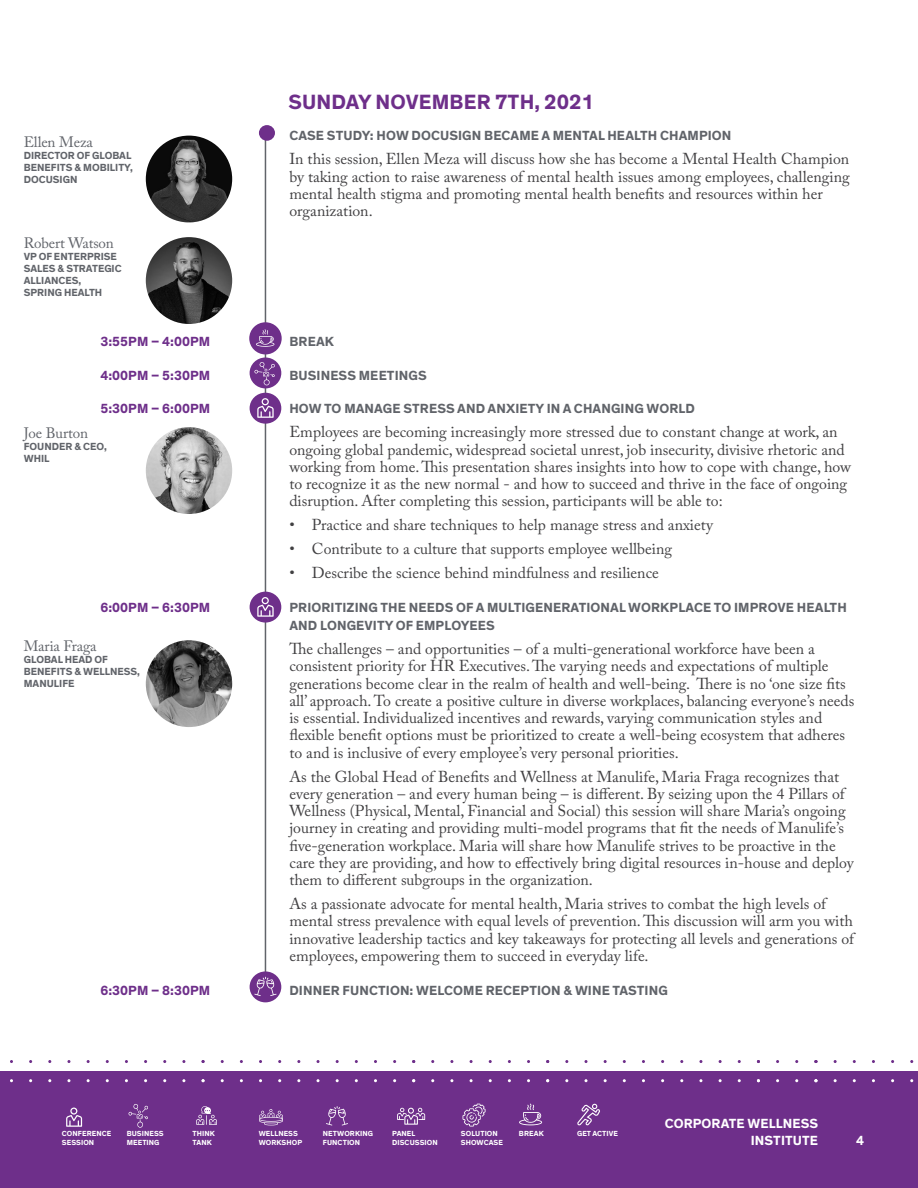
<style>
.page{position:relative;width:918px;height:1188px;background:#fff}
.page>*{position:absolute;margin:0;border:0;box-sizing:border-box;transform-origin:0 0}
.t1{font:700 21px "Theinhardt";letter-spacing:.01em;color:#6e2f8a}
.t2{font:15.75px/17.2px "Adobe Caslon Pro";color:#414042}
.t3{font:15px "Adobe Caslon Pro";letter-spacing:-.01em;color:#61646a}
.t4{font:700 13.5px/18px "Theinhardt";letter-spacing:.01em;color:#61646a}
.t5{font:700 13.5px "Theinhardt";letter-spacing:.005em;color:#6e2f8a}
.t6{font:700 13.5px/16.5px "Theinhardt";letter-spacing:.01em;color:#fff;text-align:right}
.t7{font:700 10.5px/12px "Theinhardt";color:#61646a}
.t8{font:700 7.5px/9px "Theinhardt";letter-spacing:.01em;color:#fff}
</style>
<div class="page">
<div style="left:0;top:1071px;width:918px;height:117px;background:#6e2f8a"></div>
<svg style="left:397px;top:1108px;width:28px;height:17px"></svg>
<svg style="left:259px;top:1109px;width:24px;height:16px"></svg>
<svg style="left:196px;top:1106px;width:21px;height:19px"></svg>
<svg style="left:66px;top:1108px;width:16px;height:19px"></svg>
<svg style="left:584px;top:1060px;width:4px;height:3px"></svg>
<svg style="left:326px;top:1106px;width:22px;height:19px"></svg>
<svg style="left:463px;top:1104px;width:23px;height:22px"></svg>
<svg style="left:519px;top:1104px;width:23px;height:21px"></svg>
<svg style="left:577px;top:1104px;width:23px;height:21px"></svg>
<svg style="left:129px;top:1104px;width:19px;height:24px"></svg>
<hr style="left:265px;top:130px;width:1px;height:858px;background:#61646a">
<div style="left:250px;top:971px;width:31px;height:31px;background:#6e2f8a;border-radius:50%"></div>
<svg style="left:254px;top:977px;width:23px;height:19px"></svg>
<img style="left:146px;top:640px;width:86px;height:87px;border-radius:43px">
<div style="left:250px;top:592px;width:31px;height:31px;background:#6e2f8a;border-radius:50%"></div>
<svg style="left:257px;top:597px;width:17px;height:20px"></svg>
<div style="left:250px;top:393px;width:31px;height:31px;background:#6e2f8a;border-radius:50%"></div>
<svg style="left:257px;top:398px;width:17px;height:20px"></svg>
<img style="left:146px;top:427px;width:86px;height:87px;border-radius:43px">
<div style="left:250px;top:358px;width:31px;height:30px;background:#6e2f8a;border-radius:50%"></div>
<svg style="left:254px;top:362px;width:21px;height:23px"></svg>
<div style="left:249px;top:322px;width:33px;height:32px;background:#6e2f8a;border-radius:50%"></div>
<svg style="left:256px;top:329px;width:18px;height:18px"></svg>
<img style="left:146px;top:136px;width:86px;height:86px;border-radius:43px">
<img style="left:146px;top:237px;width:86px;height:87px;border-radius:43px">
<div style="left:259px;top:125px;width:16px;height:16px;background:#6e2f8a;border-radius:50%"></div>
<p class="t3" style="left:24px;top:133px;width:71px">Ellen Meza</p>
<p class="t7" style="left:24px;top:149px;width:111px">DIRECTOR OF GLOBAL<br>BENEFITS &amp; MOBILITY,<br>DOCUSIGN</p>
<p class="t3" style="left:24px;top:234px;width:92px">Robert Watson</p>
<p class="t7" style="left:24px;top:251px;width:99px">VP OF ENTERPRISE<br>SALES &amp; STRATEGIC<br>ALLIANCES,<br>SPRING HEALTH</p>
<h1 class="t1" style="left:288px;top:89px;width:307px">SUNDAY NOVEMBER 7TH, 2021</h1>
<p class="t4" style="left:289px;top:127px;width:444px">CASE STUDY: HOW DOCUSIGN BECAME A MENTAL HEALTH CHAMPION</p>
<p class="t2" style="left:289px;top:150px;width:562px">In this session, Ellen Meza will discuss how she has become a Mental Health Champion by taking action to raise awareness of mental health issues among employees, challenging mental health stigma and promoting mental health benefits and resources within her organization.</p>
<p class="t5" style="left:100px;top:333px;width:111px">3:55PM – 4:00PM</p>
<p class="t4" style="left:289px;top:333px;width:46px">BREAK</p>
<p class="t5" style="left:100px;top:367px;width:111px">4:00PM – 5:30PM</p>
<p class="t4" style="left:289px;top:366px;width:139px">BUSINESS MEETINGS</p>
<p class="t5" style="left:100px;top:401px;width:111px">5:30PM – 6:00PM</p>
<p class="t4" style="left:289px;top:400px;width:407px">HOW TO MANAGE STRESS AND ANXIETY IN A CHANGING WORLD</p>
<p class="t2" style="left:289px;top:423px;width:563px">Employees are becoming increasingly more stressed due to constant change at work, an ongoing global pandemic, widespread societal unrest, job insecurity, divisive rhetoric and working from home. This presentation shares insights into how to cope with change, how to recognize it as the new normal - and how to succeed and thrive in the face of ongoing disruption. After completing this session, participants will be able to:</p>
<p class="t2" style="left:289px;top:516px;width:425px">• Practice and share techniques to help manage stress and anxiety</p>
<p class="t2" style="left:289px;top:540px;width:384px">• Contribute to a culture that supports employee wellbeing</p>
<p class="t2" style="left:289px;top:564px;width:371px">• Describe the science behind mindfulness and resilience</p>
<p class="t5" style="left:100px;top:599px;width:111px">6:00PM – 6:30PM</p>
<p class="t4" style="left:289px;top:599px;width:559px">PRIORITIZING THE NEEDS OF A MULTIGENERATIONAL WORKPLACE TO IMPROVE HEALTH<br>AND LONGEVITY OF EMPLOYEES</p>
<p class="t2" style="left:289px;top:640px;width:566px">The challenges – and opportunities – of a multi-generational workforce have been a consistent priority for HR Executives. The varying needs and expectations of multiple generations become clear in the realm of health and well-being. There is no ‘one size fits all’ approach. To create a positive culture in diverse workplaces, balancing everyone’s needs is essential. Individualized incentives and rewards, varying communication styles and flexible benefit options must be prioritized to create a well-being ecosystem that adheres to and is inclusive of every employee’s very personal priorities.</p>
<p class="t2" style="left:289px;top:768px;width:566px">As the Global Head of Benefits and Wellness at Manulife, Maria Fraga recognizes that every generation – and every human being – is different. By seizing upon the 4 Pillars of Wellness (Physical, Mental, Financial and Social) this session will share Maria’s ongoing journey in creating and providing multi-model programs that fit the needs of Manulife’s five-generation workplace. Maria will share how Manulife strives to be proactive in the care they are providing, and how to effectively bring digital resources in-house and deploy them to different subgroups in the organization.</p>
<p class="t2" style="left:289px;top:895px;width:566px">As a passionate advocate for mental health, Maria strives to combat the high levels of mental stress prevalence with equal levels of prevention. This discussion will arm you with innovative leadership tactics and key takeaways for protecting all levels and generations of employees, empowering them to succeed in everyday life.</p>
<p class="t5" style="left:100px;top:982px;width:111px">6:30PM – 8:30PM</p>
<p class="t4" style="left:289px;top:981px;width:380px">DINNER FUNCTION: WELCOME RECEPTION &amp; WINE TASTING</p>
<p class="t3" style="left:24px;top:424px;width:66px">Joe Burton</p>
<p class="t7" style="left:24px;top:441px;width:85px">FOUNDER &amp; CEO,<br>WHIL</p>
<p class="t3" style="left:24px;top:637px;width:74px">Maria Fraga</p>
<p class="t7" style="left:24px;top:654px;width:118px">GLOBAL HEAD OF<br>BENEFITS &amp; WELLNESS,<br>MANULIFE</p>
<p class="t6" style="left:665px;top:1116px;width:155px">CORPORATE WELLNESS<br>INSTITUTE</p>
<p class="t8" style="left:62px;top:1129px;width:51px">CONFERENCE<br>SESSION</p>
<p class="t8" style="left:323px;top:1129px;width:52px">NETWORKING<br>FUNCTION</p>
<p class="t8" style="left:127px;top:1129px;width:38px">BUSINESS<br>MEETING</p>
<p class="t6" style="left:856px;top:1132px;width:9px">4</p>
<p class="t8" style="left:193px;top:1129px;width:24px">THINK<br>TANK</p>
<p class="t8" style="left:392px;top:1129px;width:47px">PANEL<br>DISCUSSION</p>
<p class="t8" style="left:461px;top:1129px;width:44px">SOLUTION<br>SHOWCASE</p>
<p class="t8" style="left:259px;top:1129px;width:41px">WELLNESS</p>
<p class="t8" style="left:519px;top:1129px;width:26px">BREAK</p>
<p class="t8" style="left:577px;top:1129px;width:43px">GET ACTIVE</p>
<p class="t8" style="left:259px;top:1138px;width:45px">WORKSHOP</p>
</div>
